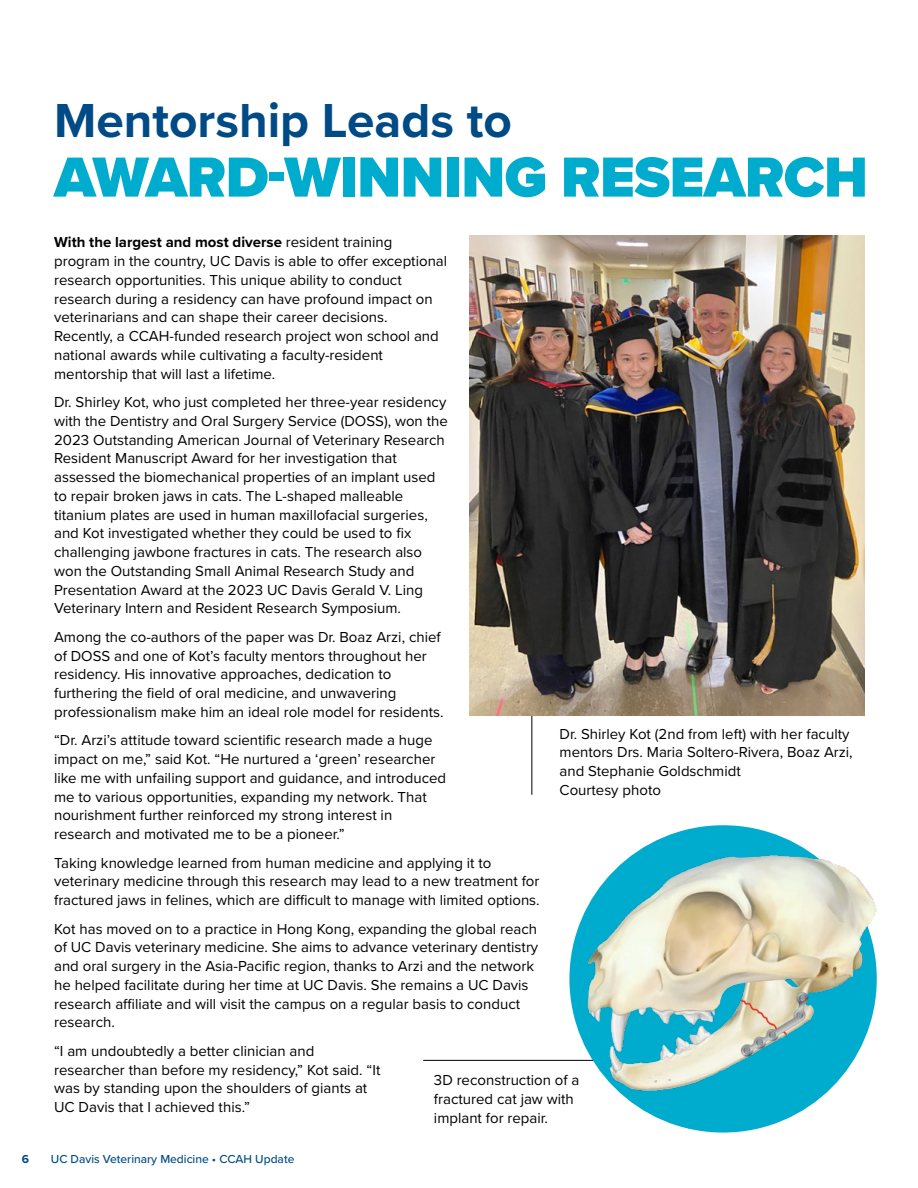
<style>
.page{position:relative;width:918px;height:1188px;background:#fff}
.page>*{position:absolute;margin:0;border:0;box-sizing:border-box;transform-origin:0 0}
.t1{font:900 58.5px "Proxima Nova";letter-spacing:-.01em;color:#00accd}
.t2{font:700 49.5px "Proxima Nova";color:#004b85}
.t3{font:15px/18.8px "Proxima Nova";color:#000}
.t4{font:500 12px "Proxima Nova";color:#004b85}
.t5{font:700 12px "Proxima Nova";color:#004b85}
.s1{font-weight:700}
</style>
<div class="page">
<hr style="left:531px;top:701px;width:1px;height:94px;background:#000">
<img style="left:470px;top:236px;width:394px;height:480px">
<hr style="left:423px;top:1060px;width:190px;height:1px;background:#000">
<div style="left:569px;top:825px;width:308px;height:308px;background:#00accd;border-radius:50%"></div>
<img style="left:572px;top:855px;width:305px;height:243px">
<h2 class="t2" style="left:54px;top:83px;width:459px">Mentorship Leads to</h2>
<h1 class="t1" style="left:54px;top:133px;width:815px">AWARD-WINNING RESEARCH</h1>
<p class="t3" style="left:54px;top:232px;width:395px"><span class="s1">With the largest and most diverse</span> resident training program in the country, UC Davis is able to offer exceptional research opportunities. This unique ability to conduct research during a residency can have profound impact on veterinarians and can shape their career decisions.<br>Recently, a CCAH-funded research project won school and national awards while cultivating a faculty-resident mentorship that will last a lifetime.</p>
<p class="t3" style="left:54px;top:392px;width:395px">Dr. Shirley Kot, who just completed her three-year residency with the Dentistry and Oral Surgery Service (DOSS), won the 2023 Outstanding American Journal of Veterinary Research Resident Manuscript Award for her investigation that assessed the biomechanical properties of an implant used to repair broken jaws in cats. The L-shaped malleable titanium plates are used in human maxillofacial surgeries, and Kot investigated whether they could be used to fix challenging jawbone fractures in cats. The research also won the Outstanding Small Animal Research Study and Presentation Award at the 2023 UC Davis Gerald V. Ling Veterinary Intern and Resident Research Symposium.</p>
<p class="t3" style="left:54px;top:627px;width:391px">Among the co-authors of the paper was Dr. Boaz Arzi, chief of DOSS and one of Kot’s faculty mentors throughout her residency. His innovative approaches, dedication to furthering the field of oral medicine, and unwavering professionalism make him an ideal role model for residents.</p>
<p class="t3" style="left:54px;top:730px;width:394px">“Dr. Arzi’s attitude toward scientific research made a huge impact on me,” said Kot. “He nurtured a ‘green’ researcher like me with unfailing support and guidance, and introduced me to various opportunities, expanding my network. That nourishment further reinforced my strong interest in research and motivated me to be a pioneer.”</p>
<p class="t3" style="left:54px;top:853px;width:487px">Taking knowledge learned from human medicine and applying it to veterinary medicine through this research may lead to a new treatment for fractured jaws in felines, which are difficult to manage with limited options.</p>
<p class="t3" style="left:54px;top:919px;width:486px">Kot has moved on to a practice in Hong Kong, expanding the global reach of UC Davis veterinary medicine. She aims to advance veterinary dentistry and oral surgery in the Asia-Pacific region, thanks to Arzi and the network he helped facilitate during her time at UC Davis. She remains a UC Davis research affiliate and will visit the campus on a regular basis to conduct research.</p>
<p class="t3" style="left:54px;top:1041px;width:328px">“I am undoubtedly a better clinician and researcher than before my residency,” Kot said. “It was by standing upon the shoulders of giants at UC Davis that I achieved this.”</p>
<p class="t3" style="left:560px;top:723px;width:295px">Dr. Shirley Kot (2nd from left) with her faculty mentors Drs. Maria Soltero-Rivera, Boaz Arzi, and Stephanie Goldschmidt<br>Courtesy photo</p>
<p class="t3" style="left:434px;top:1070px;width:147px">3D reconstruction of a fractured cat jaw with implant for repair.</p>
<p class="t5" style="left:22px;top:1150px;width:9px">6</p>
<p class="t4" style="left:51px;top:1150px;width:245px">UC Davis Veterinary Medicine • CCAH Update</p>
</div>
